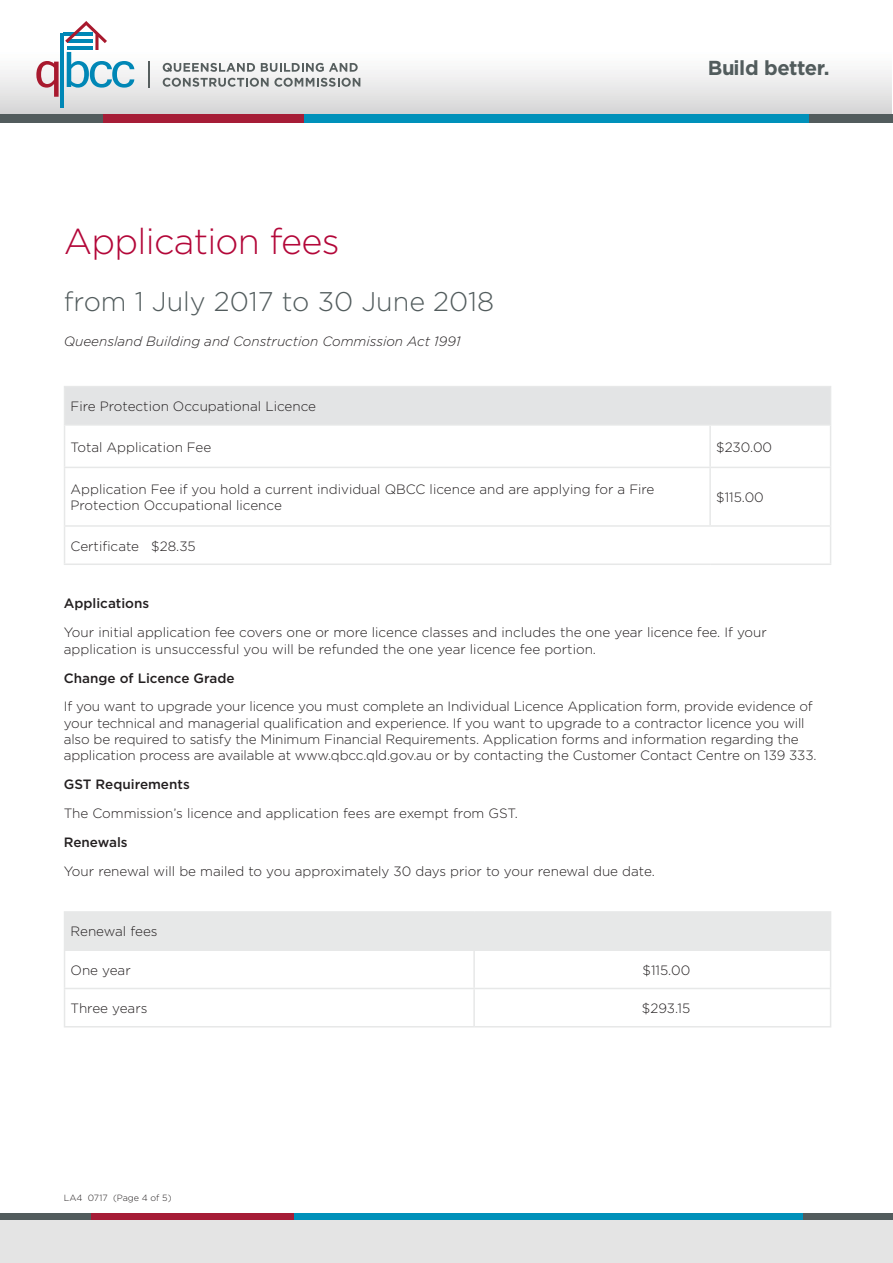
<style>
.page{position:relative;width:893px;height:1263px;background:#fff}
.page>*{position:absolute;margin:0;border:0;box-sizing:border-box;transform-origin:0 0}
.t1{font:300 36px "Gotham";letter-spacing:-.02em;color:#b30739}
.t2{font:300 27px "Gotham";color:#525c5d}
.t3{font:700 20.25px "Gotham";letter-spacing:-.025em;color:#525c5d}
.t4{font:300 13.5px/16.2px "Gotham";letter-spacing:-.01em;color:#231f20}
.t5{font:500 13.5px "Gotham";color:#231f20}
.t6{font:italic 300 13.5px "Gotham";color:#231f20}
.t7{font:300 9px "Gotham";color:#231f20}
</style>
<div class="page">
<div style="left:65px;top:387px;width:766px;height:38px;background:#e3e4e5"></div>
<hr style="left:64px;top:386px;width:646px;height:1px;background:#e7e8e8">
<hr style="left:64px;top:387px;width:1px;height:37px;background:#e7e8e8">
<hr style="left:710px;top:386px;width:121px;height:1px;background:#e7e8e8">
<hr style="left:830px;top:387px;width:1px;height:37px;background:#e7e8e8">
<hr style="left:64px;top:424px;width:646px;height:2px;background:#e7e8e8">
<hr style="left:64px;top:426px;width:1px;height:41px;background:#e7e8e8">
<hr style="left:710px;top:424px;width:121px;height:2px;background:#e7e8e8">
<hr style="left:709px;top:426px;width:2px;height:41px;background:#e7e8e8">
<hr style="left:830px;top:426px;width:1px;height:41px;background:#e7e8e8">
<hr style="left:64px;top:467px;width:646px;height:1px;background:#e7e8e8">
<hr style="left:64px;top:468px;width:1px;height:57px;background:#e7e8e8">
<hr style="left:710px;top:467px;width:121px;height:1px;background:#e7e8e8">
<hr style="left:709px;top:468px;width:2px;height:57px;background:#e7e8e8">
<hr style="left:830px;top:468px;width:1px;height:57px;background:#e7e8e8">
<hr style="left:64px;top:525px;width:646px;height:2px;background:#e7e8e8">
<hr style="left:64px;top:527px;width:1px;height:36px;background:#e7e8e8">
<hr style="left:710px;top:525px;width:121px;height:2px;background:#e7e8e8">
<hr style="left:830px;top:527px;width:1px;height:36px;background:#e7e8e8">
<hr style="left:64px;top:563px;width:646px;height:2px;background:#e7e8e8">
<hr style="left:710px;top:563px;width:121px;height:2px;background:#e7e8e8">
<div style="left:65px;top:912px;width:766px;height:38px;background:#e7e8e8"></div>
<hr style="left:64px;top:951px;width:1px;height:37px;background:#e7e8e8">
<hr style="left:473px;top:951px;width:2px;height:37px;background:#e7e8e8">
<hr style="left:830px;top:951px;width:1px;height:37px;background:#e7e8e8">
<hr style="left:64px;top:988px;width:410px;height:1px;background:#e7e8e8">
<hr style="left:64px;top:989px;width:1px;height:37px;background:#e7e8e8">
<hr style="left:474px;top:988px;width:357px;height:1px;background:#e7e8e8">
<hr style="left:473px;top:989px;width:2px;height:37px;background:#e7e8e8">
<hr style="left:830px;top:989px;width:1px;height:37px;background:#e7e8e8">
<hr style="left:64px;top:1026px;width:410px;height:1px;background:#e7e8e8">
<hr style="left:474px;top:1026px;width:357px;height:1px;background:#e7e8e8">
<hr style="left:64px;top:911px;width:410px;height:2px;background:#e7e8e8">
<hr style="left:64px;top:913px;width:1px;height:36px;background:#e7e8e8">
<hr style="left:474px;top:911px;width:357px;height:2px;background:#e7e8e8">
<hr style="left:64px;top:949px;width:410px;height:2px;background:#e7e8e8">
<hr style="left:474px;top:949px;width:357px;height:2px;background:#e7e8e8">
<div style="left:0;top:25px;width:891px;height:92px;background:linear-gradient(to bottom,#fff,#d9d9da)"></div>
<div style="left:0;top:114px;width:103px;height:8px;background:#525c5d"></div>
<div style="left:103px;top:114px;width:201px;height:8px;background:#a61d37"></div>
<div style="left:304px;top:114px;width:505px;height:8px;background:#0091ba"></div>
<div style="left:809px;top:114px;width:84px;height:8px;background:#525c5d"></div>
<svg style="left:36px;top:61px;width:23px;height:36px"></svg>
<hr style="left:63px;top:33px;width:30px;height:3px;background:#0087b6">
<hr style="left:61px;top:33px;width:3px;height:75px;background:#0087b6">
<svg style="left:65px;top:21px;width:69px;height:67px"></svg>
<hr style="left:148px;top:61px;width:2px;height:27px;background:#565e5e">
<svg style="left:163px;top:63px;width:92px;height:9px"></svg>
<svg style="left:261px;top:63px;width:97px;height:9px"></svg>
<svg style="left:163px;top:78px;width:197px;height:9px;background:#aaaeae"></svg>
<div style="left:0;top:1217px;width:893px;height:46px;background:#e4e4e4"></div>
<div style="left:0;top:1213px;width:91px;height:7px;background:#525c5d"></div>
<div style="left:91px;top:1213px;width:203px;height:7px;background:#a61d37"></div>
<div style="left:294px;top:1213px;width:510px;height:7px;background:#0091ba"></div>
<div style="left:804px;top:1213px;width:89px;height:7px;background:#525c5d"></div>
<h1 class="t1" style="left:64px;top:219px;width:278px">Application fees</h1>
<h2 class="t2" style="left:64px;top:285px;width:432px">from 1 July 2017 to 30 June 2018</h2>
<p class="t6" style="left:64px;top:333px;width:398px">Queensland Building and Construction Commission Act 1991</p>
<h3 class="t3" style="left:708px;top:54px;width:123px">Build better.</h3>
<p class="t4" style="left:71px;top:398px;width:247px">Fire Protection Occupational Licence</p>
<p class="t4" style="left:71px;top:438px;width:142px">Total Application Fee</p>
<p class="t4" style="left:716px;top:438px;width:58px">$230.00</p>
<p class="t4" style="left:71px;top:481px;width:585px">Application Fee if you hold a current individual QBCC licence and are applying for a Fire<br>Protection Occupational licence</p>
<p class="t4" style="left:716px;top:489px;width:49px">$115.00</p>
<p class="t4" style="left:71px;top:537px;width:127px">Certificate $28.35</p>
<p class="t5" style="left:64px;top:595px;width:87px">Applications</p>
<p class="t4" style="left:64px;top:624px;width:705px">Your initial application fee covers one or more licence classes and includes the one year licence fee. If your application is unsuccessful you will be refunded the one year licence fee portion.</p>
<p class="t5" style="left:64px;top:669px;width:172px">Change of Licence Grade</p>
<p class="t4" style="left:64px;top:698px;width:754px">If you want to upgrade your licence you must complete an Individual Licence Application form, provide evidence of your technical and managerial qualification and experience. If you want to upgrade to a contractor licence you will also be required to satisfy the Minimum Financial Requirements. Application forms and information regarding the application process are available at www.qbcc.qld.gov.au or by contacting the Customer Contact Centre on 139 333.</p>
<p class="t5" style="left:64px;top:775px;width:128px">GST Requirements</p>
<p class="t4" style="left:64px;top:805px;width:456px">The Commission’s licence and application fees are exempt from GST.</p>
<p class="t5" style="left:64px;top:833px;width:65px">Renewals</p>
<p class="t4" style="left:64px;top:863px;width:593px">Your renewal will be mailed to you approximately 30 days prior to your renewal due date.</p>
<p class="t4" style="left:71px;top:923px;width:89px">Renewal fees</p>
<p class="t4" style="left:71px;top:961px;width:62px">One year</p>
<p class="t4" style="left:642px;top:961px;width:49px">$115.00</p>
<p class="t4" style="left:71px;top:1000px;width:78px">Three years</p>
<p class="t4" style="left:642px;top:1000px;width:50px">$293.15</p>
<p class="t7" style="left:64px;top:1192px;width:109px">LA4 0717 (Page 4 of 5)</p>
</div>
